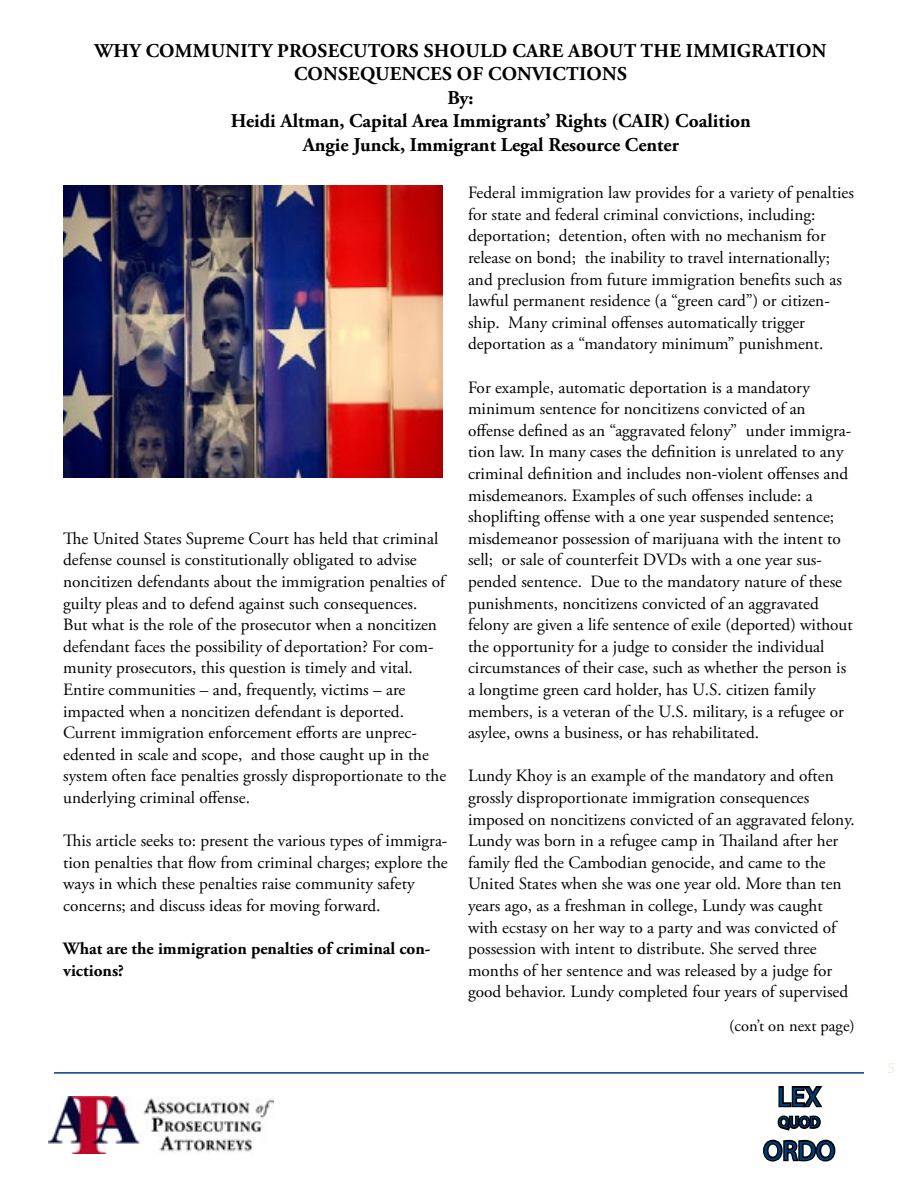
<style>
.page{position:relative;width:918px;height:1188px;background:#fff}
.page>*{position:absolute;margin:0;border:0;box-sizing:border-box;transform-origin:0 0}
.t1{font:27px "Myriad Pro";letter-spacing:.02em;color:#003e7e}
.t2{font:700 19.5px "Adobe Garamond Pro";letter-spacing:.015em;color:#000}
.t3{font:17.25px/21.6px "Adobe Garamond Pro";letter-spacing:-.035em;color:#000}
.t4{font:17.25px/21.6px "Adobe Garamond Pro";letter-spacing:-.075em;color:#000}
.t5{font:17.25px/21.6px "Adobe Garamond Pro";letter-spacing:-.115em;color:#000}
.t6{font:17.25px/21.6px "Adobe Garamond Pro";letter-spacing:-.025em;color:#000}
.t7{font:700 17.25px/21.6px "Adobe Garamond Pro";color:#000}
.t8{font:16.5px "Adobe Garamond Pro";color:#000}
.t9{font:15px "Myriad Pro";color:#003e7e}
.t10{font:15px "Myriad Pro";color:#edf3e2}
</style>
<div class="page">
<hr style="left:54px;top:1072px;width:810px;height:2px;background:#003e7e">
<svg style="left:777px;top:1086px;width:46px;height:45px"></svg>
<svg style="left:763px;top:1139px;width:73px;height:23px"></svg>
<img style="left:49px;top:1097px;width:225px;height:57px">
<img style="left:63px;top:186px;width:380px;height:291px">
<p class="t2" style="left:95px;top:39px;width:98px">Why Commu</p>
<p class="t2" style="left:226px;top:39px;width:483px">nity Prosecutors Should Care About the Immi</p>
<p class="t2" style="left:737px;top:39px;width:91px">gration</p>
<p class="t2" style="left:294px;top:63px;width:334px">Consequences of Convictions</p>
<p class="t2" style="left:447px;top:86px;width:28px">By:</p>
<p class="t2" style="left:246px;top:110px;width:507px">eidi Altman, Capital Area Immigrants’ Rights (CAIR) Coalition</p>
<p class="t2" style="left:303px;top:133px;width:378px">Angie Junck, Immigrant Legal Resource Center</p>
<p class="t4" style="left:63px;top:528px;width:385px">The United States Supreme Court has held that criminal defense counsel is constitutionally obligated to advise noncitizen defendants about the immigration penalties of guilty pleas and to defend against such consequences.<br>But what is the role of the prosecutor when a noncitizen defendant faces the possibility of deportation? For com&shy;munity prosecutors, this question is timely and vital.<br>Entire communities – and, frequently, victims – are impacted when a noncitizen defendant is deported.<br>Current immigration enforcement efforts are unprec&shy;edented in scale and scope, and those caught up in the system often face penalties grossly disproportionate to the underlying criminal offense.</p>
<p class="t5" style="left:63px;top:831px;width:386px">This article seeks to: present the various types of immigra&shy;tion penalties that flow from criminal charges; explore the ways in which these penalties raise community safety concerns; and discuss ideas for moving forward.</p>
<p class="t7" style="left:63px;top:938px;width:369px">What are the immigration penalties of criminal con&shy;victions?</p>
<p class="t5" style="left:468px;top:183px;width:387px">Federal immigration law provides for a variety of penalties for state and federal criminal convictions, including: deportation; detention, often with no mechanism for release on bond; the inability to travel internationally; and preclusion from future immigration benefits such as lawful permanent residence (a “green card”) or citizen&shy;ship. Many criminal offenses automatically trigger deportation as a “mandatory minimum” punishment.</p>
<p class="t3" style="left:468px;top:377px;width:386px">For example, automatic deportation is a mandatory minimum sentence for noncitizens convicted of an offense defined as an “aggravated felony” under immigra&shy;tion law. In many cases the definition is unrelated to any criminal definition and includes non-violent offenses and misdemeanors. Examples of such offenses include: a shoplifting offense with a one year suspended sentence; misdemeanor possession of marijuana with the intent to sell; or sale of counterfeit DVDs with a one year sus&shy;pended sentence. Due to the mandatory nature of these punishments, noncitizens convicted of an aggravated felony are given a life sentence of exile (deported) without the opportunity for a judge to consider the individual circumstances of their case, such as whether the person is a longtime green card holder, has U.S. citizen family members, is a veteran of the U.S. military, is a refugee or asylee, owns a business, or has rehabilitated.</p>
<p class="t6" style="left:468px;top:766px;width:388px">Lundy Khoy is an example of the mandatory and often grossly disproportionate immigration consequences imposed on noncitizens convicted of an aggravated felony.<br>Lundy was born in a refugee camp in Thailand after her family fled the Cambodian genocide, and came to the United States when she was one year old. More than ten years ago, as a freshman in college, Lundy was caught with ecstasy on her way to a party and was convicted of possession with intent to distribute. She served three months of her sentence and was released by a judge for good behavior. Lundy completed four years of supervised</p>
<p class="t8" style="left:729px;top:1016px;width:127px">(con’t on next page)</p>
<h1 class="t1" style="left:778px;top:1080px;width:44px">LEX</h1>
<p class="t9" style="left:779px;top:1113px;width:43px">QUOD</p>
<h1 class="t1" style="left:764px;top:1134px;width:73px">ORDO</h1>
<p class="t10" style="left:888px;top:1059px;width:9px">5</p>
</div>
